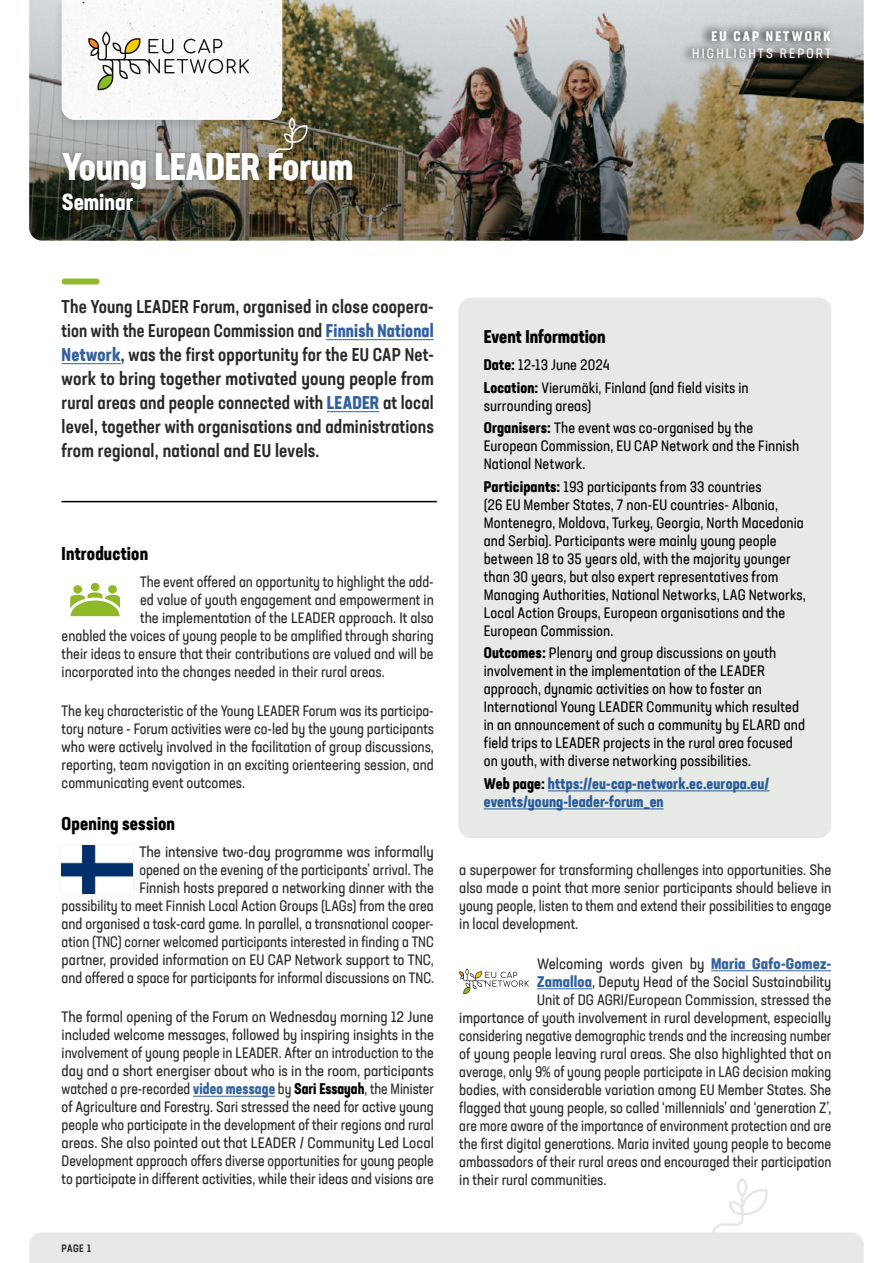
<style>
.page{position:relative;width:893px;height:1263px;background:#fff}
.page>*{position:absolute;margin:0;border:0;box-sizing:border-box;transform-origin:0 0}
.t1{font:700 condensed 37.5px "Neusa Next Std";letter-spacing:-.01em;color:#fff}
.t2{font:700 condensed 22.5px "Neusa Next Std";color:#fff}
.t3{font:500 condensed 18px/24px "Neusa Next Std";letter-spacing:.01em;color:#282827;text-align:justify}
.t4{font:700 condensed 18px "Neusa Next Std";letter-spacing:.01em;color:#000}
.t5{font:condensed 15px/18px "Neusa Next Std";color:#282827;text-align:justify}
.t6{font:condensed 15px/18px "Neusa Next Std";letter-spacing:.005em;color:#000}
.t7{font:condensed 15px/18px "Neusa Next Std";color:#282827;text-align:right;scale:1.05 1}
.t8{font:700 condensed 15px/18px "Neusa Next Std";letter-spacing:.01em;color:#275b9b}
.t9{font:condensed 15px "Neusa Next Std";color:#282827;scale:.96 1}
.t10{font:condensed 13.5px "Neusa Next Std";letter-spacing:.16em;color:#fff}
.t11{font:700 condensed 13.5px "Neusa Next Std";letter-spacing:.16em;color:#fff}
.t12{font:500 condensed 10.5px "Neusa Next Std";color:#282827}
.s1{font-weight:700;color:#3361a0}
.s2{font-weight:700;color:#040200}
.s3{font-weight:700}
.s4{color:#000}
</style>
<div class="page">
<hr style="left:193px;top:1096px;width:82px;height:1px;background:#3361a0">
<hr style="left:711px;top:970px;width:120px;height:1px;background:#3361a0">
<hr style="left:537px;top:988px;width:55px;height:1px;background:#3361a0">
<hr style="left:326px;top:339px;width:108px;height:1px;background:#3361a0">
<hr style="left:62px;top:363px;width:59px;height:1px;background:#3361a0">
<hr style="left:327px;top:411px;width:52px;height:1px;background:#3361a0">
<img style="left:29px;top:0;width:835px;height:241px">
<div style="left:458px;top:298px;width:373px;height:540px;background:#e6e9e5;border-radius:13px"></div>
<hr style="left:548px;top:790px;width:221px;height:1px;background:#275b9b">
<hr style="left:484px;top:808px;width:180px;height:1px;background:#275b9b">
<div style="left:269px;top:113px;width:50px;height:54px;background:#000;opacity:.3"></div>
<div style="left:62px;top:278px;width:38px;height:6px;background:#8fb929;border-radius:3px"></div>
<svg style="left:680px;top:22px;width:154px;height:44px;background:#96999a"></svg>
<div style="left:53px;top:0;width:238px;height:132px;background:#000;opacity:.14"></div>
<svg style="left:62px;top:0;width:245px;height:150px"></svg>
<svg style="left:29px;top:1178px;width:835px;height:85px"></svg>
<div style="left:59px;top:150px;width:297px;height:64px;background:#000;opacity:.3"></div>
<hr style="left:62px;top:501px;width:375px;height:1px;background:#000">
<div style="left:58px;top:842px;width:79px;height:55px;background:#f9f9f9"></div>
<img style="left:62px;top:846px;width:71px;height:47px">
<div style="left:91px;top:583px;width:8px;height:8px;background:#8fb929;border-radius:50%"></div>
<div style="left:108px;top:585px;width:9px;height:8px;background:#8fb929;border-radius:50%"></div>
<div style="left:73px;top:585px;width:9px;height:8px;background:#8fb929;border-radius:50%"></div>
<svg style="left:70px;top:592px;width:50px;height:24px"></svg>
<svg style="left:459px;top:968px;width:70px;height:26px"></svg>
<p class="t11" style="left:711px;top:28px;width:121px">EU CAP NETWORK</p>
<p class="t10" style="left:692px;top:45px;width:140px">HIGHLIGHTS REPORT</p>
<h1 class="t1" style="left:62px;top:142px;width:293px">Young LEADER Forum</h1>
<h2 class="t2" style="left:62px;top:187px;width:73px">Seminar</h2>
<p class="t3" style="left:62px;top:294px;width:374px">The Young LEADER Forum, organised in close coopera&shy;tion with the European Commission and <span class="s1">Finnish National Network</span>, was the first opportunity for the EU CAP Net&shy;work to bring together motivated young people from rural areas and people connected with <span class="s1">LEADER</span> at local level, together with organisations and administrations from regional, national and EU levels.</p>
<p class="t4" style="left:62px;top:542px;width:88px">Introduction</p>
<p class="t5" style="left:140px;top:572px;width:295px">The event offered an opportunity to highlight the add-</p>
<p class="t5" style="left:140px;top:590px;width:295px">ed value of youth engagement and empowerment in</p>
<p class="t5" style="left:140px;top:608px;width:295px">the implementation of the LEADER approach. It also</p>
<p class="t5" style="left:62px;top:626px;width:374px">enabled the voices of young people to be amplified through sharing</p>
<p class="t5" style="left:62px;top:644px;width:374px">their ideas to ensure that their contributions are valued and will be</p>
<p class="t5" style="left:62px;top:662px;width:325px">incorporated into the changes needed in their rural areas.</p>
<p class="t5" style="left:62px;top:701px;width:374px">The key characteristic of the Young LEADER Forum was its participa&shy;tory nature - Forum activities were co-led by the young participants who were actively involved in the facilitation of group discussions, reporting, team navigation in an exciting orienteering session, and communicating event outcomes.</p>
<p class="t4" style="left:62px;top:812px;width:115px">Opening session</p>
<p class="t7" style="left:62px;top:842px;width:356px">The intensive two-day programme was informally<br>opened on the evening of the participants’ arrival. The<br>Finnish hosts prepared a networking dinner with the<br>possibility to meet Finnish Local Action Groups (LAGs) from the area and organised a task-card game. In parallel, a transnational cooper&shy;ation (TNC) corner welcomed participants interested in finding a TNC partner, provided information on EU CAP Network support to TNC, and offered a space for participants for informal discussions on TNC.</p>
<p class="t5" style="left:62px;top:1007px;width:374px">The formal opening of the Forum on Wednesday morning 12 June included welcome messages, followed by inspiring insights in the involvement of young people in LEADER. After an introduction to the day and a short energiser about who is in the room, participants watched a pre-recorded <span class="s1">video message</span> by <span class="s2">Sari Essayah</span>, the Minister of Agriculture and Forestry. Sari stressed the need for active young people who participate in the development of their regions and rural areas. She also pointed out that LEADER / Community Led Local Development approach offers diverse opportunities for young people to participate in different activities, while their ideas and visions are</p>
<p class="t12" style="left:62px;top:1242px;width:31px">PAGE 1</p>
<p class="t4" style="left:484px;top:325px;width:123px">Event Information</p>
<p class="t6" style="left:484px;top:353px;width:266px;line-height:22.5px"><span class="s3">Date:</span> 12-13 June 2024<br><span class="s3">Location:</span> Vierumäki, Finland (and field visits in</p>
<p class="t6" style="left:484px;top:394px;width:271px;line-height:22.5px">surrounding areas)<br><span class="s3">Organisers:</span> The event was co-organised by the</p>
<p class="t6" style="left:484px;top:437px;width:317px">European Commission, EU CAP Network and the Finnish<br>National Network.</p>
<p class="t6" style="left:484px;top:477px;width:324px"><span class="s3">Participants:</span> 193 participants from 33 countries<br>(26 EU Member States, 7 non-EU countries- Albania, Montenegro, Moldova, Turkey, Georgia, North Macedonia and Serbia). Participants were mainly young people between 18 to 35 years old, with the majority younger than 30 years, but also expert representatives from Managing Authorities, National Networks, LAG Networks, Local Action Groups, European organisations and the European Commission.</p>
<p class="t6" style="left:484px;top:644px;width:323px"><span class="s3">Outcomes:</span> Plenary and group discussions on youth involvement in the implementation of the LEADER approach, dynamic activities on how to foster an International Young LEADER Community which resulted in an announcement of such a community by ELARD and field trips to LEADER projects in the rural area focused on youth, with diverse networking possibilities.</p>
<p class="t8" style="left:484px;top:774px;width:287px"><span class="s4">Web page:</span> https://eu-cap-network.ec.europa.eu/ events/young-leader-forum_en</p>
<p class="t5" style="left:459px;top:861px;width:374px">a superpower for transforming challenges into opportunities. She also made a point that more senior participants should believe in young people, listen to them and extend their possibilities to engage in local development.</p>
<p class="t7" style="left:537px;top:954px;width:281px">Welcoming words given by <span class="s1">Maria Gafo-Gomez-</span></p>
<p class="t5" style="left:537px;top:972px;width:296px"><span class="s1">Zamalloa</span>, Deputy Head of the Social Sustainability</p>
<p class="t5" style="left:537px;top:990px;width:296px">Unit of DG AGRI/European Commission, stressed the</p>
<p class="t5" style="left:459px;top:1008px;width:374px">importance of youth involvement in rural development, especially</p>
<p class="t9" style="left:459px;top:1026px;width:389px">considering negative demographic trends and the increasing number</p>
<p class="t5" style="left:459px;top:1044px;width:374px">of young people leaving rural areas. She also highlighted that on</p>
<p class="t5" style="left:459px;top:1062px;width:374px">average, only 9% of young people participate in LAG decision making</p>
<p class="t5" style="left:459px;top:1080px;width:374px">bodies, with considerable variation among EU Member States. She</p>
<p class="t5" style="left:459px;top:1098px;width:374px">flagged that young people, so called ‘millennials’ and ‘generation Z’,</p>
<p class="t5" style="left:459px;top:1116px;width:374px">are more aware of the importance of environment protection and are</p>
<p class="t5" style="left:459px;top:1134px;width:373px">the first digital generations. Maria invited young people to become</p>
<p class="t5" style="left:459px;top:1152px;width:374px">ambassadors of their rural areas and encouraged their participation</p>
<p class="t5" style="left:459px;top:1170px;width:149px">in their rural communities.</p>
</div>
